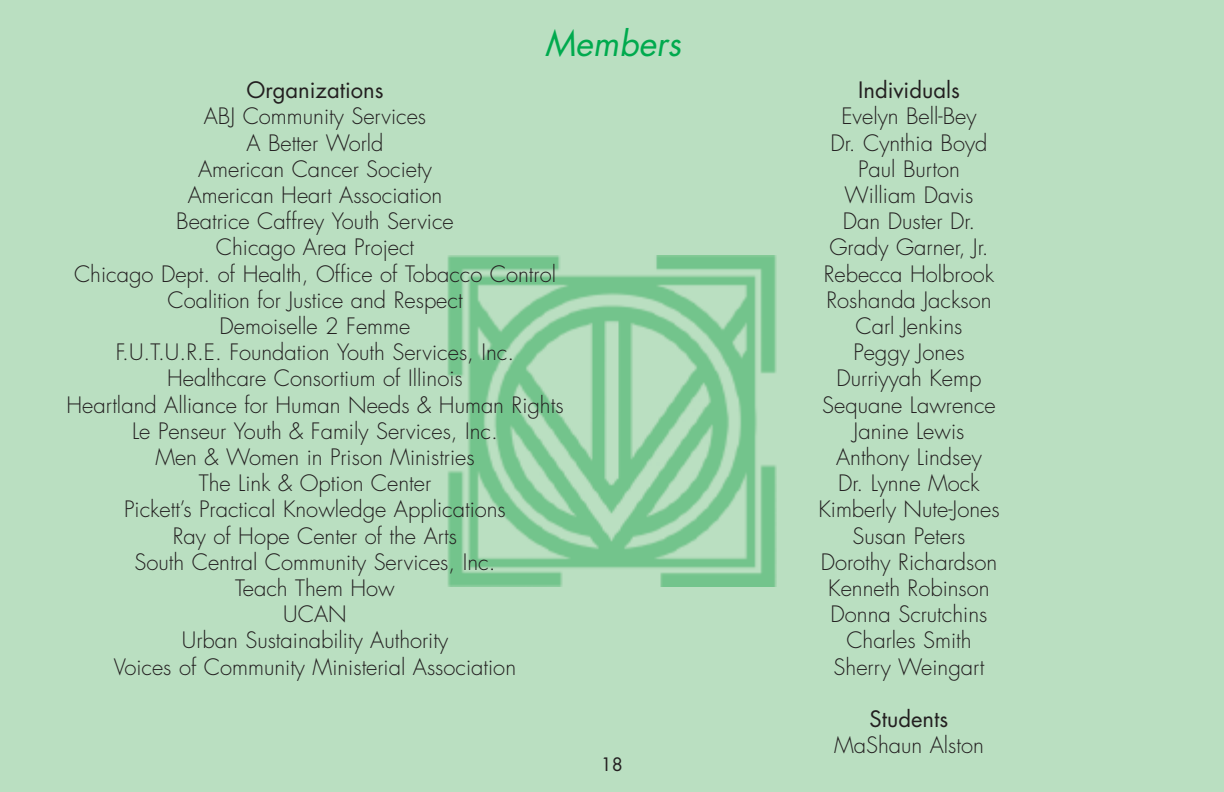
<style>
.page{position:relative;width:1224px;height:792px;background:#badfc1}
.page>*{position:absolute;margin:0;border:0;box-sizing:border-box;transform-origin:0 0}
.t1{font:italic 34px "Futura";color:#00aa4e}
.t2{font:300 22px/26.2px "Futura";color:#231f20;text-align:center}
.t3{font:22px "Futura";color:#231f20}
.t4{font:18px "Futura";color:#231f20}
</style>
<div class="page">
<img style="left:447px;top:256px;width:329px;height:331px">
<h1 class="t1" style="left:545px;top:28px;width:138px">Members</h1>
<p class="t3" style="left:246px;top:80px;width:139px">Organizations</p>
<p class="t2" style="left:67px;top:105px;width:499px">ABJ Community Services<br>A Better World<br>American Cancer Society<br>American Heart Association<br>Beatrice Caffrey Youth Service<br>Chicago Area Project<br>Chicago Dept. of Health, Office of Tobacco Control<br>Coalition for Justice and Respect<br>Demoiselle 2 Femme<br>F.U.T.U.R.E. Foundation Youth Services, Inc.<br>Healthcare Consortium of Illinois<br>Heartland Alliance for Human Needs &amp; Human Rights<br>Le Penseur Youth &amp; Family Services, Inc.<br>Men &amp; Women in Prison Ministries<br>The Link &amp; Option Center<br>Pickett’s Practical Knowledge Applications<br>Ray of Hope Center of the Arts<br>South Central Community Services, Inc.<br>Teach Them How<br>UCAN<br>Urban Sustainability Authority<br>Voices of Community Ministerial Association</p>
<p class="t4" style="left:601px;top:756px;width:24px">18</p>
<p class="t3" style="left:858px;top:80px;width:103px">Individuals</p>
<p class="t2" style="left:818px;top:105px;width:183px">Evelyn Bell-Bey<br>Dr. Cynthia Boyd<br>Paul Burton<br>William Davis<br>Dan Duster Dr.<br>Grady Garner, Jr.<br>Rebecca Holbrook<br>Roshanda Jackson<br>Carl Jenkins<br>Peggy Jones<br>Durriyyah Kemp<br>Sequane Lawrence<br>Janine Lewis<br>Anthony Lindsey<br>Dr. Lynne Mock<br>Kimberly Nute-Jones<br>Susan Peters<br>Dorothy Richardson<br>Kenneth Robinson<br>Donna Scrutchins<br>Charles Smith<br>Sherry Weingart</p>
<p class="t3" style="left:870px;top:709px;width:80px">Students</p>
<p class="t2" style="left:834px;top:734px;width:151px">MaShaun Alston</p>
</div>
